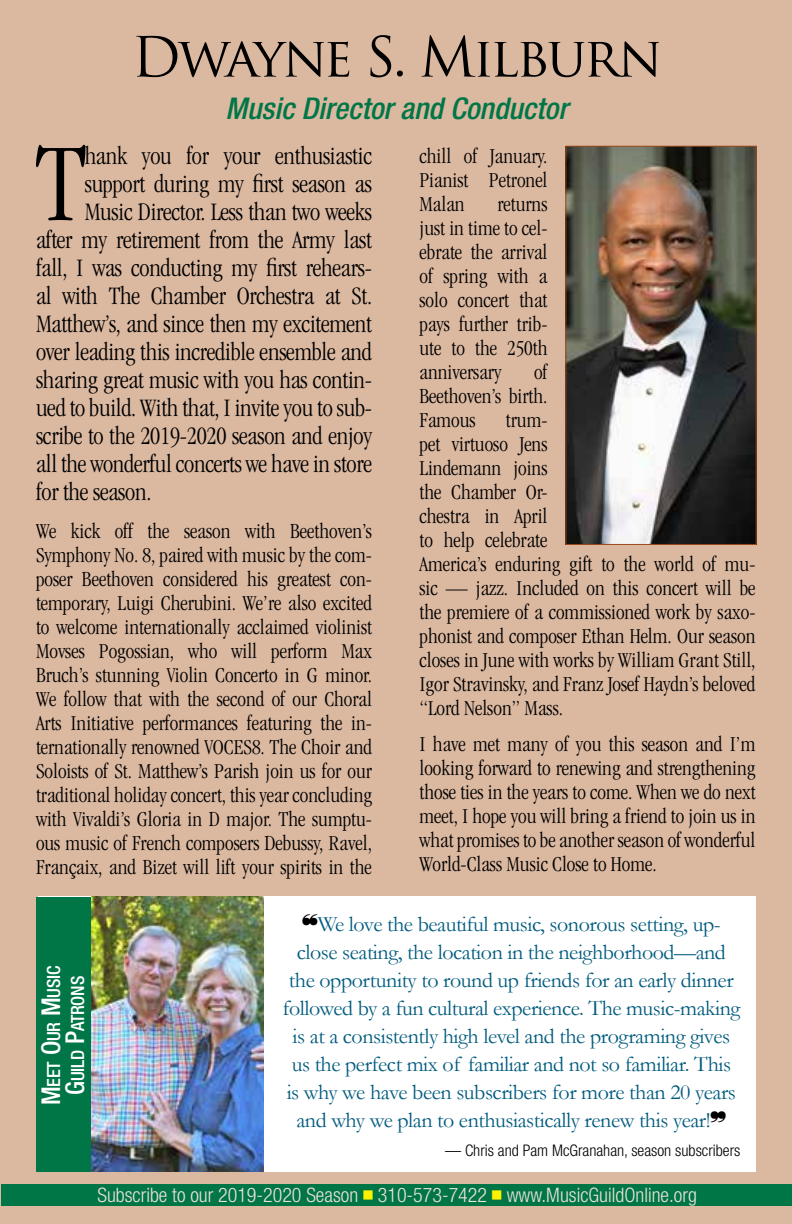
<style>
.page{position:relative;width:792px;height:1224px;background:#dbb8a0}
.page>*{position:absolute;margin:0;border:0;box-sizing:border-box;transform-origin:0 0}
.t1{font:300 condensed 114.8px "Garamond";color:#000}
.t2{font:54px "Trajan Pro";letter-spacing:-.05em;color:#000}
.t3{font:italic 500 condensed 30px "Helvetica Neue LT Pro";color:#007647}
.t4{font:300 condensed 26px "Garamond";letter-spacing:-.01em;color:#000}
.t5{font:300 condensed 22px/24px "Garamond";color:#000;text-align:justify}
.t6{font:22px "Garamond";letter-spacing:-.02em;color:#005b7e}
.t7{font:300 condensed 20px "Helvetica Neue LT Pro";color:#efe2d7}
.t8{font:500 condensed 18.2px/24px "Helvetica Neue LT Pro";letter-spacing:-.015em;color:#fff;text-align:center}
.t9{font:300 condensed 16px "Helvetica Neue LT Pro";color:#000}
.s1{font-size:26px}
</style>
<div class="page">
<div style="left:1px;top:1184px;width:791px;height:22px;background:#007647"></div>
<img style="left:568px;top:148px;width:187px;height:395px">
<div style="left:566px;top:146px;width:191px;height:399px;border:1px solid #9e481a"></div>
<div style="left:38px;top:897px;width:718px;height:275px;background:#fff"></div>
<div style="left:36px;top:897px;width:55px;height:275px;background:#007647"></div>
<img style="left:92px;top:897px;width:171px;height:275px">
<h2 class="t2" style="left:131px;top:23px;width:532px">Dwayne S. Milburn</h2>
<h3 class="t3" style="left:225px;top:90px;width:344px">Music Director and Conductor</h3>
<h1 class="t1" style="left:35px;top:122px;width:53px">T</h1>
<p class="t4" style="left:85px;top:142px;width:289px">hank you for your enthusiastic</p>
<p class="t4" style="left:85px;top:170px;width:289px">support during my first season as</p>
<p class="t4" style="left:85px;top:198px;width:289px">Music Director. Less than two weeks</p>
<p class="t4" style="left:36px;top:226px;width:337px">after my retirement from the Army last</p>
<p class="t4" style="left:36px;top:254px;width:337px">fall, I was conducting my first rehears-</p>
<p class="t4" style="left:36px;top:282px;width:338px">al with The Chamber Orchestra at St.</p>
<p class="t4" style="left:36px;top:310px;width:337px">Matthew’s, and since then my excitement</p>
<p class="t4" style="left:36px;top:338px;width:337px">over leading this incredible ensemble and</p>
<p class="t4" style="left:36px;top:366px;width:338px">sharing great music with you has contin-</p>
<p class="t4" style="left:36px;top:394px;width:338px">ued to build. With that, I invite you to sub-</p>
<p class="t4" style="left:36px;top:422px;width:338px">scribe to the 2019-2020 season and enjoy</p>
<p class="t4" style="left:36px;top:450px;width:338px">all the wonderful concerts we have in store</p>
<p class="t4" style="left:36px;top:478px;width:117px">for the season.</p>
<p class="t5" style="left:36px;top:519px;width:338px">We kick off the season with Beethoven’s Symphony No. 8, paired with music by the com&shy;poser Beethoven considered his greatest con&shy;temporary, Luigi Cherubini. We’re also excited to welcome internationally acclaimed violinist Movses Pogossian, who will perform Max Bruch’s stunning Violin Concerto in G minor.<br>We follow that with the second of our Choral Arts Initiative performances featuring the in&shy;ternationally renowned VOCES8. The Choir and Soloists of St. Matthew’s Parish join us for our traditional holiday concert, this year concluding with Vivaldi’s Gloria in D major. The sumptu&shy;ous music of French composers Debussy, Ravel, Françaix, and Bizet will lift your spirits in the</p>
<p class="t5" style="left:420px;top:144px;width:130px">chill of January.<br>Pianist Petronel Malan</p>
<p class="t5" style="left:420px;top:192px;width:130px;text-indent:78px">returns just in time to cel&shy;ebrate the arrival of spring with a solo concert that pays further trib&shy;ute to the 250th anniversary</p>
<p class="t5" style="left:420px;top:360px;width:130px;text-indent:115px">of Beethoven’s birth.<br>Famous</p>
<p class="t5" style="left:420px;top:408px;width:338px;text-align:left;text-indent:86px">trum-<br>pet virtuoso Jens<br>Lindemann joins<br>the Chamber Or-<br>chestra in April<br>to help celebrate<br>America’s enduring gift to the world of mu&shy;sic — jazz. Included on this concert will be the premiere of a commissioned work by saxo&shy;phonist and composer Ethan Helm. Our season closes in June with works by William Grant Still,<br>Igor Stravinsky, and Franz Josef Haydn’s beloved “Lord Nelson” Mass.</p>
<p class="t5" style="left:420px;top:732px;width:338px">I have met many of you this season and I’m looking forward to renewing and strengthening those ties in the years to come. When we do next meet, I hope you will bring a friend to join us in what promises to be another season of wonderful World-Class Music Close to Home.</p>
<p class="t8" style="left:41px;top:1105px;width:141px;rotate:-90deg"><span class="s1">M</span>eet <span class="s1">O</span>ur <span class="s1">M</span>usic<br><span class="s1">G</span>uild <span class="s1">P</span>atrons</p>
<p class="t6" style="left:318px;top:910px;width:404px">We love the beautiful music, sonorous setting, up-</p>
<p class="t6" style="left:297px;top:938px;width:431px">close seating, the location in the neighborhood—and</p>
<p class="t6" style="left:289px;top:966px;width:446px">the opportunity to round up friends for an early dinner</p>
<p class="t6" style="left:282px;top:994px;width:459px">followed by a fun cultural experience. The music-making</p>
<p class="t6" style="left:293px;top:1022px;width:439px">is at a consistently high level and the programing gives</p>
<p class="t6" style="left:292px;top:1050px;width:441px">us the perfect mix of familiar and not so familiar. This</p>
<p class="t6" style="left:287px;top:1078px;width:451px">is why we have been subscribers for more than 20 years</p>
<p class="t6" style="left:296px;top:1106px;width:416px">and why we plan to enthusiastically renew this year!</p>
<p class="t9" style="left:445px;top:1141px;width:297px">— Chris and Pam McGranahan, season subscribers</p>
<p class="t7" style="left:98px;top:1184px;width:601px">Subscribe to our 2019-2020 Season <sup>■</sup> 310-573-7422 <sup>■</sup> www.MusicGuildOnline.org</p>
</div>
